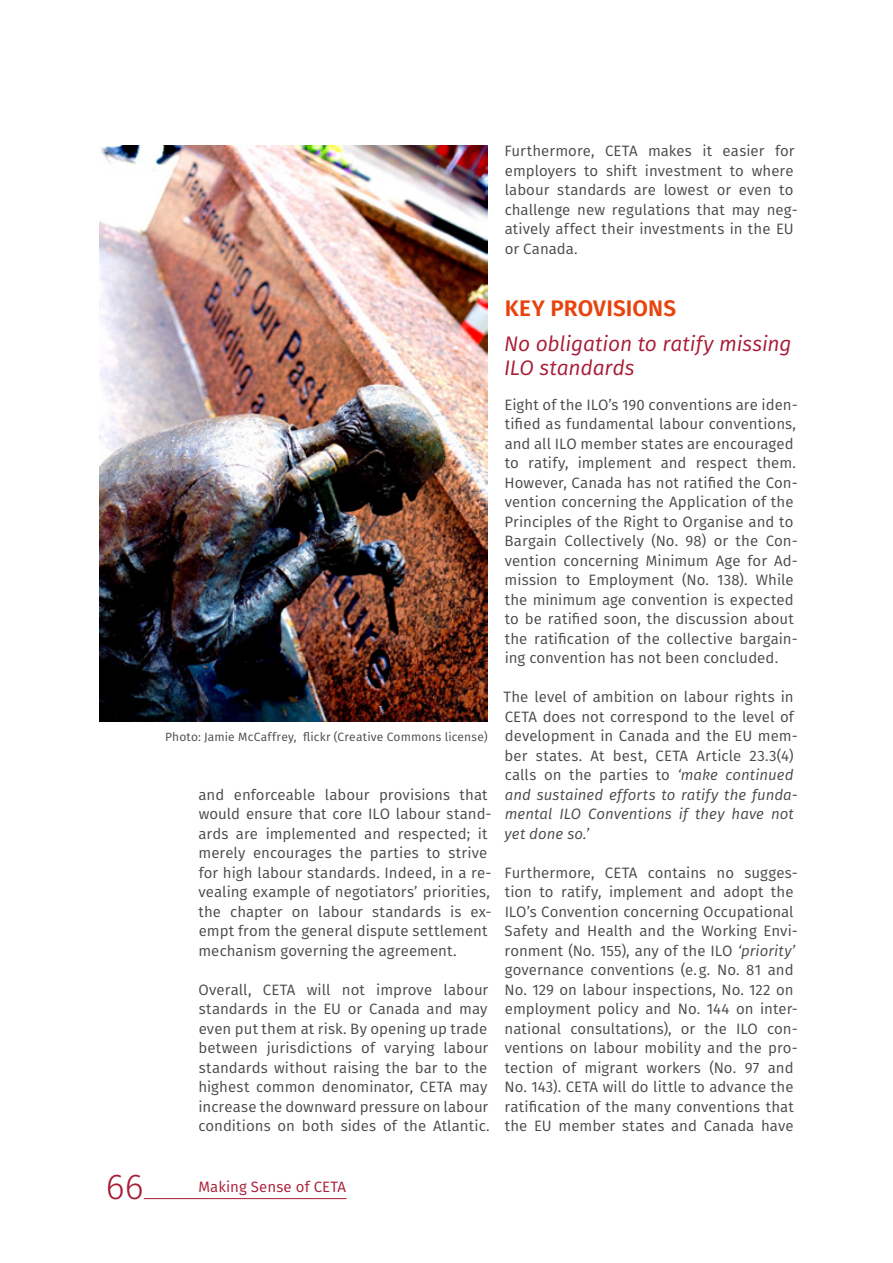
<style>
.page{position:relative;width:893px;height:1263px;background:#fff}
.page>*{position:absolute;margin:0;border:0;box-sizing:border-box;transform-origin:0 0}
.t1{font:300 36px "Fira Sans";color:#a81c35}
.t2{font:600 22.5px "Fira Sans";letter-spacing:.005em;color:#e8430f}
.t3{font:italic 21px/24px "Fira Sans";letter-spacing:-.005em;color:#a81c35}
.t4{font:15px/19.5px "Fira Sans";color:#494948}
.t5{font:15px "Fira Sans";letter-spacing:.005em;color:#a81c35}
.t6{font:12px "Fira Sans";letter-spacing:.015em;color:#494948}
.s1{font-style:italic}
</style>
<div class="page">
<hr style="left:144px;top:1198px;width:203px;height:1px;background:#a81c35">
<img style="left:99px;top:146px;width:389px;height:576px">
<p class="t4" style="left:504px;top:141px;width:295px">Furthermore, CETA makes it easier for employers to shift investment to where labour standards are lowest or even to challenge new regulations that may neg&shy;atively affect their investments in the EU or Canada.</p>
<p class="t6" style="left:165px;top:729px;width:324px">Photo: Jamie McCaffrey, flickr (Creative Commons license)</p>
<p class="t4" style="left:198px;top:785px;width:295px">and enforceable labour provisions that would ensure that core ILO labour stand&shy;ards are implemented and respected; it merely encourages the parties to strive for high labour standards. Indeed, in a re&shy;vealing example of negotiators’ priorities, the chapter on labour standards is ex&shy;empt from the general dispute settlement mechanism governing the agreement.</p>
<p class="t4" style="left:198px;top:980px;width:293px">Overall, CETA will not improve labour standards in the EU or Canada and may even put them at risk. By opening up trade between jurisdictions of varying labour standards without raising the bar to the highest common denominator, CETA may increase the downward pressure on labour conditions on both sides of the Atlantic.</p>
<h2 class="t2" style="left:505px;top:292px;width:173px">KEY PROVISIONS</h2>
<h3 class="t3" style="left:504px;top:332px;width:289px">No obligation to ratify missing<br>ILO standards</h3>
<p class="t4" style="left:505px;top:395px;width:295px">Eight of the ILO’s 190 conventions are iden&shy;tified as fundamental labour conventions, and all ILO member states are encouraged to ratify, implement and respect them.<br>However, Canada has not ratified the Con&shy;vention concerning the Application of the Principles of the Right to Organise and to Bargain Collectively (No. 98) or the Con&shy;vention concerning Minimum Age for Ad&shy;mission to Employment (No. 138). While the minimum age convention is expected to be ratified soon, the discussion about the ratification of the collective bargain&shy;ing convention has not been concluded.</p>
<p class="t4" style="left:503px;top:687px;width:296px">The level of ambition on labour rights in CETA does not correspond to the level of development in Canada and the EU mem&shy;ber states. At best, CETA Article 23.3(4) calls on the parties to <span class="s1">‘make continued and sustained efforts to ratify the funda&shy;mental ILO Conventions if they have not yet done so.’</span></p>
<p class="t4" style="left:505px;top:863px;width:295px">Furthermore, CETA contains no sugges&shy;tion to ratify, implement and adopt the ILO’s Convention concerning Occupational Safety and Health and the Working Envi&shy;ronment (No. 155), any of the ILO <span class="s1">‘priority’ </span>governance conventions (e.g. No. 81 and No. 129 on labour inspections, No. 122 on employment policy and No. 144 on inter&shy;national consultations), or the ILO con&shy;ventions on labour mobility and the pro&shy;tection of migrant workers (No. 97 and No. 143). CETA will do little to advance the ratification of the many conventions that the EU member states and Canada have</p>
<h1 class="t1" style="left:106px;top:1161px;width:39px">66</h1>
<p class="t5" style="left:198px;top:1176px;width:149px">Making Sense of CETA</p>
</div>
